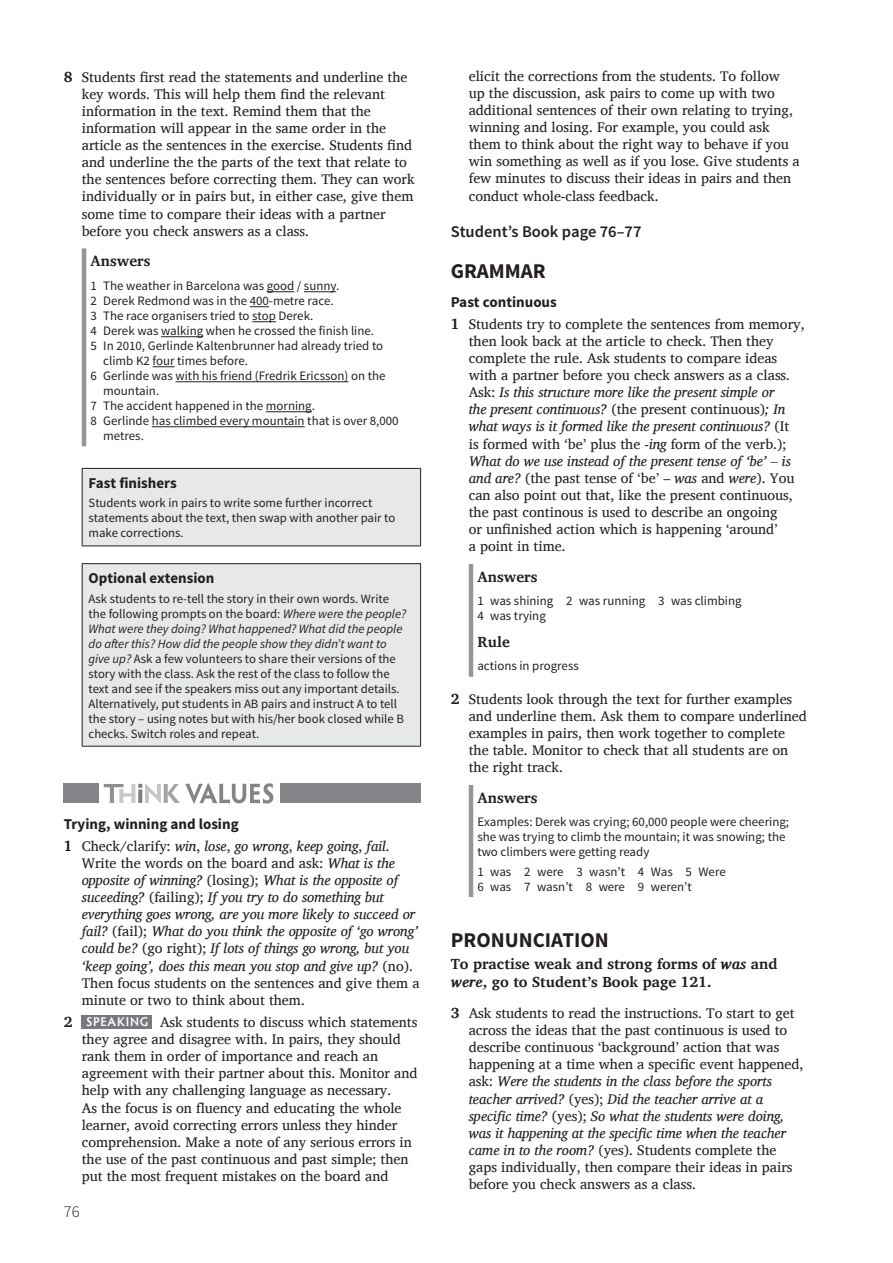
<style>
.page{position:relative;width:893px;height:1263px;background:#fff}
.page>*{position:absolute;margin:0;border:0;box-sizing:border-box;transform-origin:0 0}
.t1{font:700 21px "Source Sans Pro";color:#231f20}
.t2{font:600 16.5px "Source Sans Pro";color:#231f20}
.t3{font:300 16.5px "Source Sans Pro";color:#231f20}
.t4{font:700 15px/18px "Charis SIL";color:#231f20}
.t5{font:700 15px "Source Sans Pro";color:#231f20}
.t6{font:14.25px/17.1px "Charis SIL";color:#231f20}
.t7{font:italic 14.25px/17.1px "Charis SIL";color:#231f20}
.t8{font:12.9px/15px "Source Sans Pro";color:#231f20}
.t9{font:12.75px/15px "Source Sans Pro";color:#231f20}
.s1{font-weight:700;font-size:15px}
.s2{font-style:italic}
.s3{font-weight:700;font-style:normal;font-size:15px}
.s4{font-style:normal}
.s5{font-family:"Hypatia Sans Pro";font-weight:600;font-size:12.75px;color:#fff}
</style>
<div class="page">
<hr style="left:82px;top:248px;width:4px;height:198px;background:#949699">
<svg style="left:267px;top:291px;width:27px;height:1px"></svg>
<hr style="left:304px;top:291px;width:32px;height:1px;background:#231f20">
<svg style="left:250px;top:306px;width:19px;height:1px"></svg>
<svg style="left:252px;top:321px;width:24px;height:1px"></svg>
<hr style="left:161px;top:336px;width:42px;height:1px;background:#231f20">
<svg style="left:153px;top:366px;width:22px;height:1px"></svg>
<hr style="left:176px;top:381px;width:172px;height:1px;background:#231f20">
<hr style="left:266px;top:411px;width:46px;height:1px;background:#231f20">
<hr style="left:152px;top:426px;width:153px;height:1px;background:#231f20">
<div style="left:82px;top:468px;width:339px;height:78px;background:#e7e8e9"></div>
<hr style="left:82px;top:469px;width:1px;height:76px;background:#231f20">
<hr style="left:420px;top:469px;width:1px;height:76px;background:#231f20">
<hr style="left:82px;top:468px;width:339px;height:1px;background:#231f20">
<hr style="left:82px;top:545px;width:339px;height:1px;background:#231f20">
<div style="left:82px;top:564px;width:339px;height:182px;background:#e7e8e9"></div>
<hr style="left:82px;top:564px;width:1px;height:182px;background:#231f20">
<hr style="left:420px;top:564px;width:1px;height:182px;background:#231f20">
<hr style="left:82px;top:563px;width:339px;height:1px;background:#231f20">
<hr style="left:82px;top:746px;width:339px;height:1px;background:#231f20">
<svg style="left:104px;top:783px;width:169px;height:20px"></svg>
<div style="left:64px;top:783px;width:35px;height:20px;background:#828487"></div>
<div style="left:280px;top:783px;width:141px;height:20px;background:#828487"></div>
<div style="left:82px;top:1015px;width:70px;height:13px;background:#77797c"></div>
<hr style="left:469px;top:564px;width:4px;height:113px;background:#949699">
<hr style="left:469px;top:785px;width:4px;height:112px;background:#949699">
<p class="t6" style="left:82px;top:68px;width:334px;text-indent:-18px"><span class="s1">8</span> Students first read the statements and underline the key words. This will help them find the relevant information in the text. Remind them that the information will appear in the same order in the article as the sentences in the exercise. Students find and underline the the parts of the text that relate to the sentences before correcting them. They can work individually or in pairs but, in either case, give them some time to compare their ideas with a partner before you check answers as a class.</p>
<p class="t4" style="left:90px;top:252px;width:62px">Answers</p>
<p class="t8" style="left:90px;top:278px;width:250px">1 The weather in Barcelona was good / sunny.</p>
<p class="t8" style="left:90px;top:293px;width:245px">2 Derek Redmond was in the 400-metre race.</p>
<p class="t8" style="left:90px;top:308px;width:225px">3 The race organisers tried to stop Derek.</p>
<p class="t8" style="left:90px;top:323px;width:285px">4 Derek was walking when he crossed the finish line.</p>
<p class="t8" style="left:90px;top:338px;width:294px">5 In 2010, Gerlinde Kaltenbrunner had already tried to</p>
<p class="t8" style="left:103px;top:353px;width:146px">climb K2 four times before.</p>
<p class="t8" style="left:90px;top:368px;width:297px">6 Gerlinde was with his friend (Fredrik Ericsson) on the</p>
<p class="t8" style="left:103px;top:383px;width:57px">mountain.</p>
<p class="t8" style="left:90px;top:398px;width:226px">7 The accident happened in the morning.</p>
<p class="t8" style="left:90px;top:413px;width:310px">8 Gerlinde has climbed every mountain that is over 8,000</p>
<p class="t8" style="left:103px;top:428px;width:42px">metres.</p>
<p class="t5" style="left:89px;top:473px;width:90px">Fast finishers</p>
<p class="t9" style="left:89px;top:496px;width:308px">Students work in pairs to write some further incorrect statements about the text, then swap with another pair to make corrections.</p>
<p class="t5" style="left:89px;top:569px;width:127px">Optional extension</p>
<p class="t9" style="left:89px;top:591px;width:319px">Ask students to re-tell the story in their own words. Write the following prompts on the board: <span class="s2">Where were the people?<br>What were they doing? What happened? What did the people do after this? How did the people show they didn’t want to give up?</span> Ask a few volunteers to share their versions of the story with the class. Ask the rest of the class to follow the text and see if the speakers miss out any important details.<br>Alternatively, put students in AB pairs and instruct A to tell the story – using notes but with his/her book closed while B checks. Switch roles and repeat.</p>
<p class="t5" style="left:64px;top:814px;width:176px">Trying, winning and losing</p>
<p class="t7" style="left:82px;top:837px;width:339px;text-indent:-18px"><span class="s3">1</span> <span class="s4">Check/clarify:</span> win<span class="s4">,</span> lose<span class="s4">,</span> go wrong<span class="s4">,</span> keep going<span class="s4">,</span> fail<span class="s4">.<br>Write the words on the board and ask:</span> What is the opposite of winning? <span class="s4">(losing);</span> What is the opposite of suceeding? <span class="s4">(failing);</span> If you try to do something but everything goes wrong, are you more likely to succeed or fail? <span class="s4">(fail);</span> What do you think the opposite of ‘go wrong’ could be? <span class="s4">(go right);</span> If lots of things go wrong, but you ‘keep going’, does this mean you stop and give up? <span class="s4">(no).<br>Then focus students on the sentences and give them a minute or two to think about them.</span></p>
<p class="t6" style="left:82px;top:1013px;width:337px;text-indent:-18px"><span class="s1">2</span> <span class="s5">SPEAKING</span> Ask students to discuss which statements they agree and disagree with. In pairs, they should rank them in order of importance and reach an agreement with their partner about this. Monitor and help with any challenging language as necessary.<br>As the focus is on fluency and educating the whole learner, avoid correcting errors unless they hinder comprehension. Make a note of any serious errors in the use of the past continuous and past simple; then put the most frequent mistakes on the board and</p>
<p class="t3" style="left:64px;top:1201px;width:17px">76</p>
<p class="t6" style="left:469px;top:67px;width:332px">elicit the corrections from the students. To follow up the discussion, ask pairs to come up with two additional sentences of their own relating to trying, winning and losing. For example, you could ask them to think about the right way to behave if you win something as well as if you lose. Give students a few minutes to discuss their ideas in pairs and then conduct whole-class feedback.</p>
<p class="t2" style="left:451px;top:221px;width:192px">Student’s Book page 76–77</p>
<h1 class="t1" style="left:451px;top:258px;width:97px">GRAMMAR</h1>
<p class="t5" style="left:451px;top:292px;width:108px">Past continuous</p>
<p class="t6" style="left:469px;top:315px;width:337px;text-indent:-18px"><span class="s1">1</span> Students try to complete the sentences from memory, then look back at the article to check. Then they complete the rule. Ask students to compare ideas with a partner before you check answers as a class.<br>Ask: <span class="s2">Is this structure more like the present simple or<br>the present continuous?</span> (the present continuous)<span class="s2">; In what ways is it formed like the present continuous?</span> (It<br>is formed with ‘be’ plus the -<span class="s2">ing</span> form of the verb.); <span class="s2">What do we use instead of the present tense of ‘be’ – is and are?</span> (the past tense of ‘be’ – <span class="s2">was</span> and <span class="s2">were</span>). You can also point out that, like the present continuous, the past continous is used to describe an ongoing<br>or unfinished action which is happening ‘around’<br>a point in time.</p>
<p class="t4" style="left:477px;top:568px;width:62px">Answers</p>
<p class="t8" style="left:477px;top:594px;width:266px">1 was shining 2 was running 3 was climbing<br>4 was trying</p>
<p class="t4" style="left:477px;top:633px;width:34px">Rule</p>
<p class="t8" style="left:477px;top:659px;width:103px">actions in progress</p>
<p class="t6" style="left:469px;top:690px;width:340px;text-indent:-18px"><span class="s1">2</span> Students look through the text for further examples and underline them. Ask them to compare underlined examples in pairs, then work together to complete the table. Monitor to check that all students are on the right track.</p>
<p class="t4" style="left:477px;top:789px;width:62px">Answers</p>
<p class="t8" style="left:477px;top:815px;width:313px">Examples: Derek was crying; 60,000 people were cheering; she was trying to climb the mountain; it was snowing; the two climbers were getting ready</p>
<p class="t8" style="left:477px;top:864px;width:250px">1 was 2 were 3 wasn’t 4 Was 5 Were<br>6 was 7 wasn’t 8 were 9 weren’t</p>
<h1 class="t1" style="left:451px;top:926px;width:159px">PRONUNCIATION</h1>
<p class="t4" style="left:451px;top:955px;width:328px">To practise weak and strong forms of <span class="s2">was</span> and <span class="s2">were</span>, go to Student’s Book page 121.</p>
<p class="t6" style="left:469px;top:1004px;width:336px;text-indent:-18px"><span class="s1">3</span> Ask students to read the instructions. To start to get across the ideas that the past continuous is used to describe continuous ‘background’ action that was happening at a time when a specific event happened, ask: <span class="s2">Were the students in the class before the sports teacher arrived?</span> (yes); <span class="s2">Did the teacher arrive at a specific time?</span> (yes); <span class="s2">So what the students were doing, was it happening at the specific time when the teacher came in to the room?</span> (yes). Students complete the gaps individually, then compare their ideas in pairs before you check answers as a class.</p>
</div>
